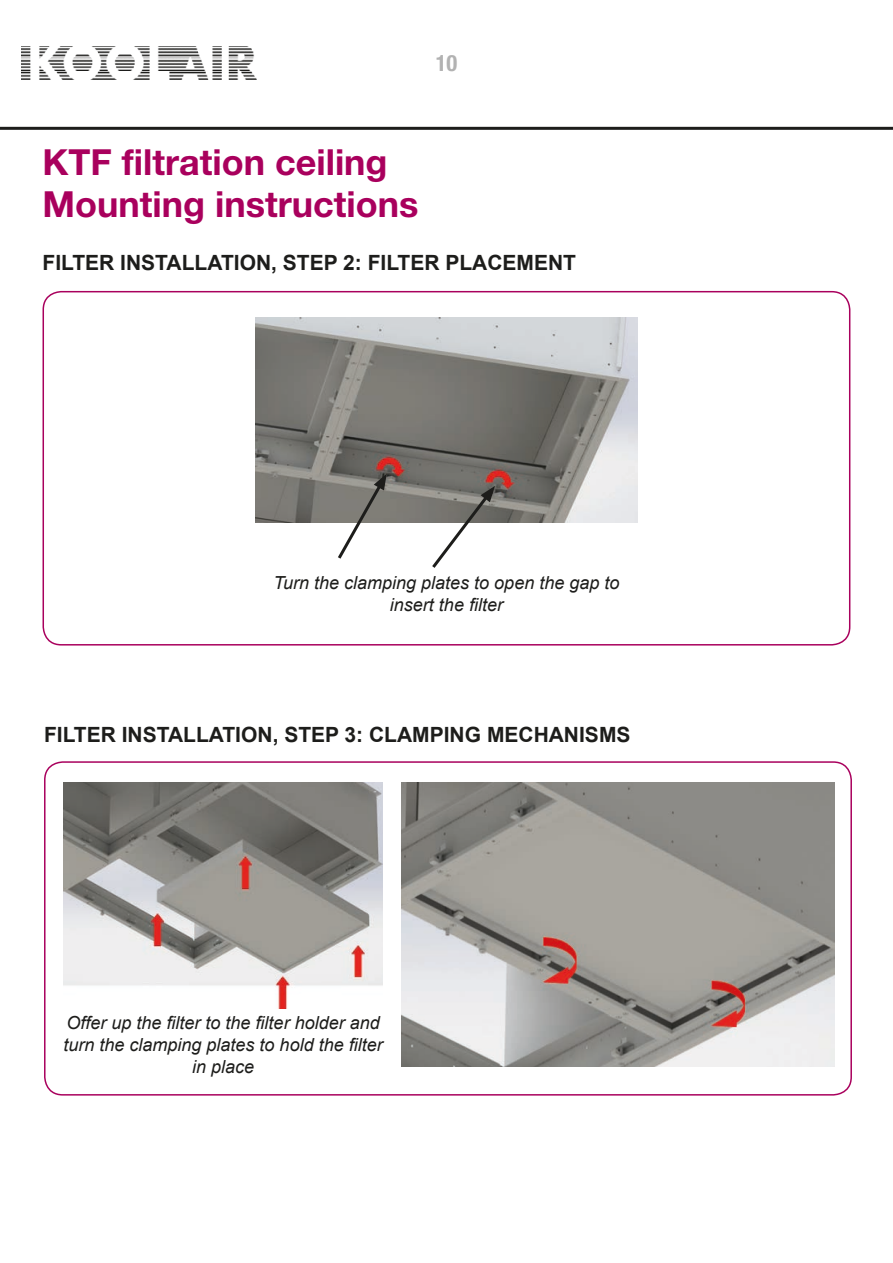
<style>
.page{position:relative;width:893px;height:1263px;background:#fff}
.page>*{position:absolute;margin:0;border:0;box-sizing:border-box;transform-origin:0 0}
.t1{font:700 36px/42.6px "Helvetica Neue LT Std";color:#a9005d}
.t2{font:700 condensed 22.5px "Helvetica Neue LT Std";color:#b2b2b2}
.t3{font:700 21px "Arial";color:#1d1d1b}
.t4{font:italic 18px/21.6px "Arial";color:#1d1d1b;text-align:center}
</style>
<div class="page">
<div style="left:43px;top:291px;width:807px;height:354px;border:2px solid #a9005d;border-radius:18px"></div>
<div style="left:44px;top:761px;width:808px;height:334px;border:2px solid #a9005d;border-radius:18px"></div>
<img style="left:402px;top:782px;width:432px;height:284px">
<img style="left:64px;top:782px;width:319px;height:227px">
<img style="left:255px;top:318px;width:383px;height:204px">
<svg style="left:429px;top:486px;width:66px;height:82px"></svg>
<svg style="left:335px;top:473px;width:52px;height:86px"></svg>
<hr style="left:0;top:127px;width:893px;height:3px;background:#1d1d1b">
<img style="left:21px;top:46px;width:236px;height:34px">
<p class="t2" style="left:436px;top:49px;width:23px">10</p>
<h1 class="t1" style="left:43px;top:140px;width:377px">KTF filtration ceiling<br>Mounting instructions</h1>
<p class="t3" style="left:43px;top:249px;width:535px">FILTER INSTALLATION, STEP 2: FILTER PLACEMENT</p>
<p class="t4" style="left:274px;top:572px;width:347px">Turn the clamping plates to open the gap to insert the filter</p>
<p class="t3" style="left:44px;top:721px;width:588px">FILTER INSTALLATION, STEP 3: CLAMPING MECHANISMS</p>
<p class="t4" style="left:64px;top:1012px;width:321px">Offer up the filter to the filter holder and turn the clamping plates to hold the filter in place</p>
</div>
